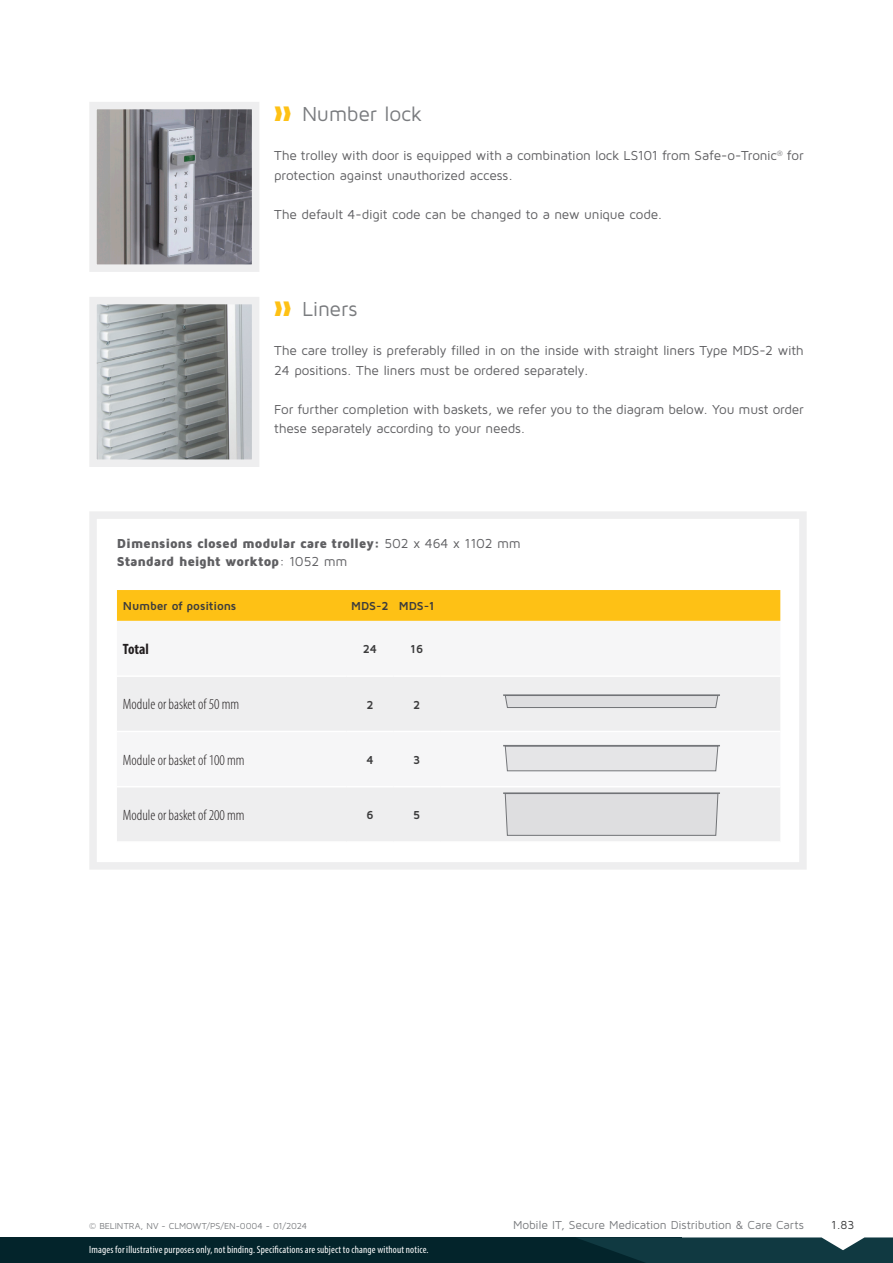
<style>
.page{position:relative;width:893px;height:1263px;background:#fff}
.page>*{position:absolute;margin:0;border:0;box-sizing:border-box;transform-origin:0 0}
.t1{font:21px "Maven Pro";letter-spacing:-.015em;color:#7a7c7f}
.t2{font:300 condensed 15px "Myriad Pro";color:#231f20}
.t3{font:700 condensed 15px "Myriad Pro";color:#231f20}
.main__body_NL{font:13.5px/19.5px "Maven Pro";letter-spacing:-.015em;color:#5f5f62}
.t4{font:900 13.5px/18px "Maven Pro";letter-spacing:-.015em;color:#5f5f62}
.t5{font:12px "Maven Pro";letter-spacing:-.015em;color:#7a7c7f}
.t6{font:700 12px "Maven Pro";letter-spacing:-.015em;color:#3c3c3d}
.t7{font:12px "Maven Pro";color:#3c3c3d}
.t8{font:condensed 10.5px "Myriad Pro";letter-spacing:.015em;color:#fff}
.Paragraph_Style_2{font:9px "Maven Pro";letter-spacing:-.005em;color:#7a7c7f}
.s1{color:#fec115}
.s2{font-weight:400}
</style>
<div class="page">
<img style="left:98px;top:111px;width:152px;height:152px">
<div style="left:89px;top:102px;width:170px;height:170px;border:8px solid #eeeeef"></div>
<img style="left:98px;top:306px;width:152px;height:152px">
<div style="left:89px;top:297px;width:170px;height:170px;border:8px solid #eeeeef"></div>
<div style="left:89px;top:511px;width:718px;height:359px;background:#fff;border:8px solid #eeeeef"></div>
<div style="left:0;top:1237px;width:682px;height:26px;background:#03242b"></div>
<svg style="left:577px;top:1237px;width:316px;height:26px"></svg>
<div style="left:117px;top:590px;width:663px;height:31px;background:#fec115"></div>
<svg style="left:117px;top:677px;width:663px;height:164px;fill:#eeeeef"></svg>
<hr style="left:117px;top:731px;width:230px;height:1px;background:#fff">
<hr style="left:347px;top:731px;width:46px;height:1px;background:#fff">
<hr style="left:393px;top:731px;width:47px;height:1px;background:#fff">
<hr style="left:440px;top:731px;width:340px;height:1px;background:#fff">
<hr style="left:117px;top:786px;width:230px;height:1px;background:#fff">
<hr style="left:347px;top:786px;width:46px;height:1px;background:#fff">
<hr style="left:393px;top:786px;width:47px;height:1px;background:#fff">
<hr style="left:440px;top:786px;width:340px;height:1px;background:#fff">
<p class="t1" style="left:274px;top:101px;width:150px"><span class="s1">❱❱</span> Number lock</p>
<p class="main__body_NL" style="left:274px;top:145px;width:531px">The trolley with door is equipped with a combination lock LS101 from Safe-o-Tronic<sup>®</sup> for protection against unauthorized access.</p>
<p class="main__body_NL" style="left:274px;top:204px;width:390px">The default 4-digit code can be changed to a new unique code.</p>
<p class="t1" style="left:274px;top:296px;width:85px"><span class="s1">❱❱</span> Liners</p>
<p class="main__body_NL" style="left:274px;top:340px;width:531px">The care trolley is preferably filled in on the inside with straight liners Type MDS-2 with<br>24 positions. The liners must be ordered separately.</p>
<p class="main__body_NL" style="left:274px;top:399px;width:531px">For further completion with baskets, we refer you to the diagram below. You must order these separately according to your needs.</p>
<p class="t4" style="left:117px;top:534px;width:405px">Dimensions closed modular care trolley: <span class="s2">502 x 464 x 1102 mm<br></span>Standard height worktop<span class="s2">: 1052 mm</span></p>
<p class="t6" style="left:123px;top:598px;width:115px">Number of positions</p>
<p class="t6" style="left:351px;top:598px;width:85px">MDS-2 MDS-1</p>
<p class="t3" style="left:123px;top:640px;width:28px">Total</p>
<p class="t6" style="left:363px;top:642px;width:16px">24</p>
<p class="t6" style="left:410px;top:642px;width:14px">16</p>
<p class="t2" style="left:123px;top:696px;width:118px">Module or basket of 50 mm</p>
<p class="t6" style="left:366px;top:697px;width:9px">2</p>
<p class="t6" style="left:413px;top:697px;width:9px">2</p>
<p class="t2" style="left:123px;top:751px;width:123px">Module or basket of 100 mm</p>
<p class="t6" style="left:366px;top:752px;width:9px">4</p>
<p class="t6" style="left:413px;top:752px;width:9px">3</p>
<p class="t2" style="left:123px;top:806px;width:123px">Module or basket of 200 mm</p>
<p class="t6" style="left:366px;top:807px;width:9px">6</p>
<p class="t6" style="left:413px;top:807px;width:9px">5</p>
<p class="Paragraph_Style_2" style="left:89px;top:1220px;width:219px">© BELINTRA, NV - CLMOWT/PS/EN-0004 - 01/2024</p>
<p class="t8" style="left:89px;top:1244px;width:341px">Images for illustrative purposes only, not binding. Specifications are subject to change without notice.</p>
<p class="t5" style="left:513px;top:1217px;width:292px">Mobile IT, Secure Medication Distribution &amp; Care Carts</p>
<p class="t7" style="left:831px;top:1217px;width:25px">1.83</p>
</div>
